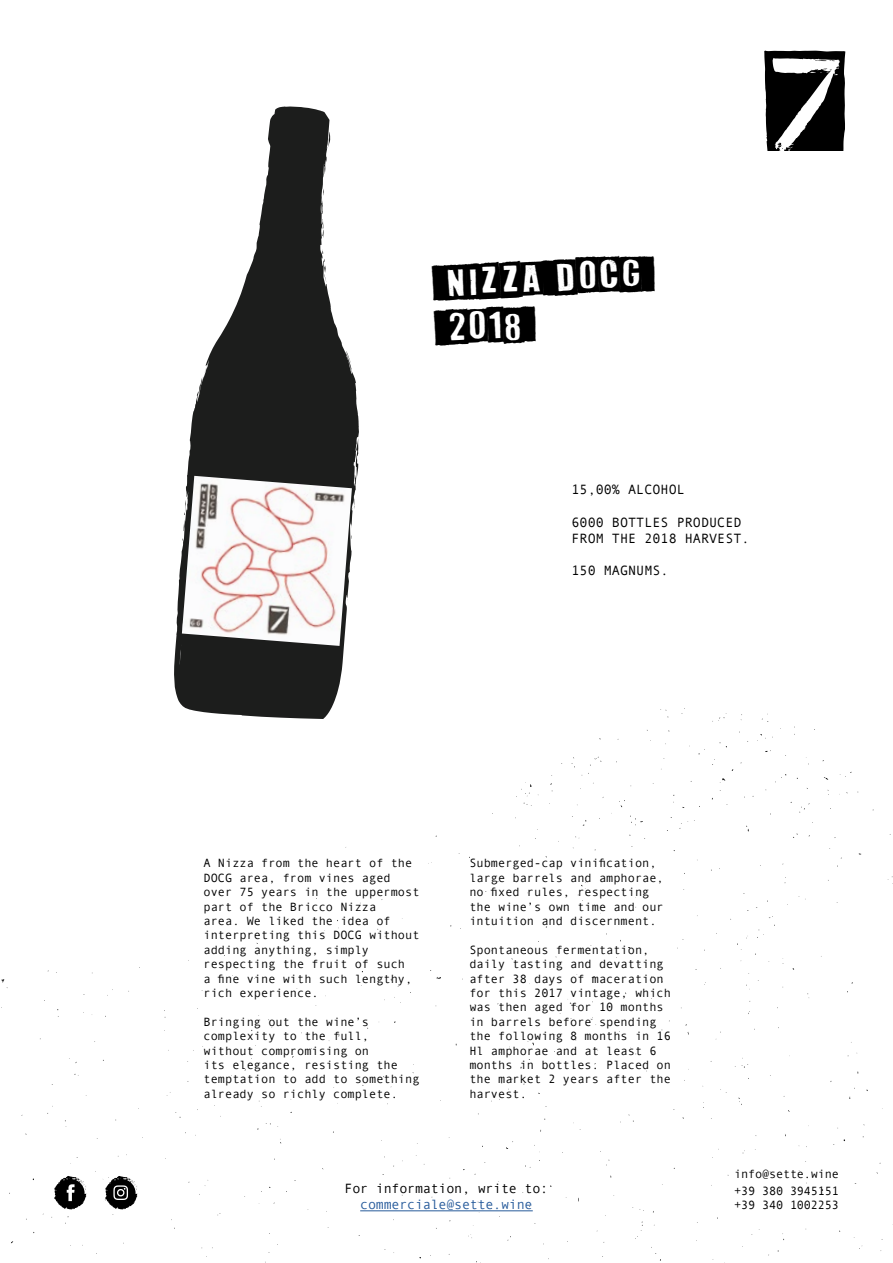
<style>
.page{position:relative;width:893px;height:1263px;background:#fff}
.page>*{position:absolute;margin:0;border:0;box-sizing:border-box;transform-origin:0 0}
.t1{font:900 34.5px/45.5px "White On";color:#000}
.t2{font:13.5px/16.2px "Andale Mono";color:#000}
.t3{font:13.5px "Andale Mono";letter-spacing:-.02em;color:#000}
.t4{font:13.5px "Andale Mono";letter-spacing:-.02em;color:#275b9b}
.t5{font:12px/14.4px "Andale Mono";color:#000}
.t6{font:12px/17px "Andale Mono";letter-spacing:-.02em;color:#000}
</style>
<div class="page">
<svg style="left:1px;top:979px;width:7px;height:9px"></svg>
<svg style="left:430px;top:970px;width:11px;height:9px"></svg>
<svg style="left:630px;top:815px;width:13px;height:10px"></svg>
<svg style="left:516px;top:784px;width:16px;height:22px"></svg>
<svg style="left:764px;top:50px;width:81px;height:101px"></svg>
<hr style="left:360px;top:1210px;width:173px;height:1px;background:#275b9b">
<svg style="left:54px;top:1176px;width:33px;height:33px"></svg>
<svg style="left:103px;top:1176px;width:35px;height:39px"></svg>
<svg style="left:174px;top:106px;width:185px;height:613px;fill:#1c1d1c"></svg>
<svg style="left:302px;top:108px;width:28px;height:40px"></svg>
<svg style="left:315px;top:206px;width:9px;height:34px"></svg>
<svg style="left:317px;top:249px;width:10px;height:34px"></svg>
<svg style="left:342px;top:345px;width:10px;height:31px"></svg>
<svg style="left:353px;top:498px;width:2px;height:12px"></svg>
<svg style="left:183px;top:681px;width:46px;height:24px"></svg>
<svg style="left:181px;top:620px;width:8px;height:43px"></svg>
<svg style="left:198px;top:376px;width:4px;height:21px"></svg>
<img style="left:182px;top:476px;width:170px;height:170px">
<h1 class="t1" style="left:433px;top:259px;width:220px;rotate:-2deg">+NIZZA+DOCG+ +2018+</h1>
<p class="t2" style="left:571px;top:481px;width:115px">15,00% ALCOHOL</p>
<p class="t2" style="left:571px;top:513px;width:180px">6000 BOTTLES PRODUCED<br>FROM THE 2018 HARVEST.</p>
<p class="t2" style="left:571px;top:562px;width:99px">150 MAGNUMS.</p>
<p class="t5" style="left:204px;top:855px;width:218px">A Nizza from the heart of the<br>DOCG area, from vines aged over 75 years in the uppermost part of the Bricco Nizza<br>area. We liked the idea of interpreting this DOCG without adding anything, simply respecting the fruit of such<br>a fine vine with such lengthy, rich experience.</p>
<p class="t5" style="left:204px;top:1014px;width:218px">Bringing out the wine’s complexity to the full, without compromising on<br>its elegance, resisting the temptation to add to something already so richly complete.</p>
<p class="t5" style="left:469px;top:855px;width:196px">Submerged-cap vinification, large barrels and amphorae, no fixed rules, respecting the wine’s own time and our intuition and discernment.</p>
<p class="t5" style="left:469px;top:942px;width:203px">Spontaneous fermentation, daily tasting and devatting after 38 days of maceration for this 2017 vintage, which was then aged for 10 months in barrels before spending the following 8 months in 16<br>Hl amphorae and at least 6 months in bottles. Placed on the market 2 years after the harvest.</p>
<p class="t3" style="left:345px;top:1180px;width:205px">For information, write to:</p>
<p class="t4" style="left:360px;top:1196px;width:174px">commerciale@sette.wine</p>
<p class="t6" style="left:734px;top:1165px;width:106px">info@sette.wine +39 380 3945151</p>
<p class="t6" style="left:734px;top:1196px;width:106px">+39 340 1002253</p>
</div>
